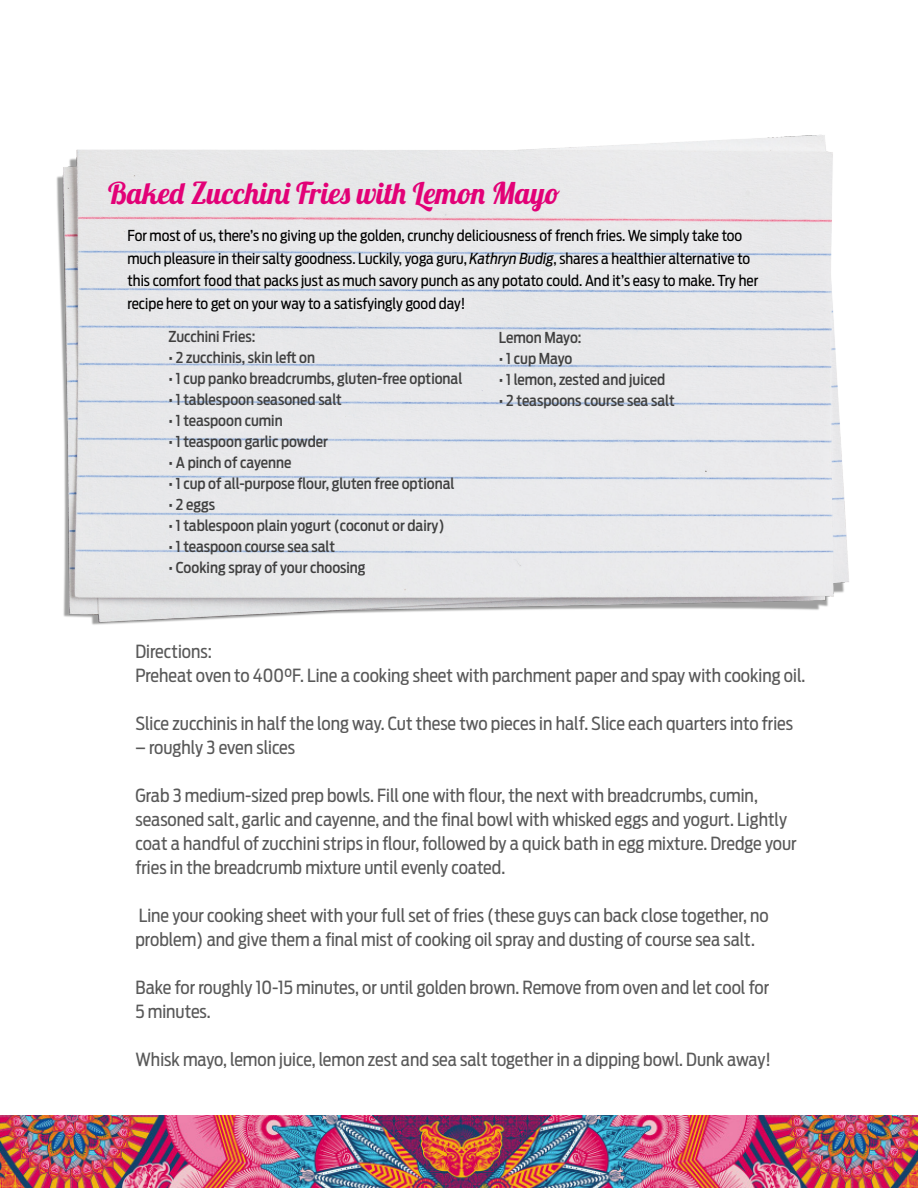
<style>
.page{position:relative;width:918px;height:1188px;background:#fff}
.page>*{position:absolute;margin:0;border:0;box-sizing:border-box;transform-origin:0 0}
.t1{font:30px "Lobster 1.4";color:#e20177}
.t2{font:18px/24px "Ford Antenna Cond";color:#595959}
.t3{font:500 15px "Ford Antenna Cond";color:#404040}
.t4{font:15px/22.5px "Ford Antenna Cond";color:#000}
.s1{font-style:italic}
</style>
<div class="page">
<img style="left:0;top:1116px;width:918px;height:72px">
<img style="left:56px;top:135px;width:793px;height:490px">
<p class="t1" style="left:108px;top:174px;width:454px">Baked Zucchini Fries with Lemon Mayo</p>
<p class="t4" style="left:128px;top:223px;width:632px">For most of us, there’s no giving up the golden, crunchy deliciousness of french fries. We simply take too much pleasure in their salty goodness. Luckily, yoga guru, <span class="s1">Kathryn Budig</span>, shares a healthier alternative to this comfort food that packs just as much savory punch as any potato could. And it’s easy to make. Try her recipe here to get on your way to a satisfyingly good day!</p>
<p class="t3" style="left:168px;top:323px;width:88px">Zucchini Fries:</p>
<p class="t3" style="left:168px;top:344px;width:148px">• 2 zucchinis, skin left on</p>
<p class="t3" style="left:168px;top:365px;width:295px">• 1 cup panko breadcrumbs, gluten-free optional</p>
<p class="t3" style="left:168px;top:386px;width:175px">• 1 tablespoon seasoned salt</p>
<p class="t3" style="left:168px;top:407px;width:116px">• 1 teaspoon cumin</p>
<p class="t3" style="left:168px;top:428px;width:161px">• 1 teaspoon garlic powder</p>
<p class="t3" style="left:168px;top:449px;width:124px">• A pinch of cayenne</p>
<p class="t3" style="left:168px;top:470px;width:288px">• 1 cup of all-purpose flour, gluten free optional</p>
<p class="t3" style="left:168px;top:491px;width:48px">• 2 eggs</p>
<p class="t3" style="left:168px;top:512px;width:278px">• 1 tablespoon plain yogurt (coconut or dairy)</p>
<p class="t3" style="left:168px;top:533px;width:168px">• 1 teaspoon course sea salt</p>
<p class="t3" style="left:168px;top:554px;width:199px">• Cooking spray of your choosing</p>
<p class="t3" style="left:499px;top:324px;width:84px">Lemon Mayo:</p>
<p class="t3" style="left:499px;top:345px;width:75px">• 1 cup Mayo</p>
<p class="t3" style="left:499px;top:366px;width:168px">• 1 lemon, zested and juiced</p>
<p class="t3" style="left:499px;top:387px;width:177px">• 2 teaspoons course sea salt</p>
<p class="t2" style="left:135px;top:638px;width:78px">Directions:</p>
<p class="t2" style="left:135px;top:662px;width:671px">Preheat oven to 400°F. Line a cooking sheet with parchment paper and spay with cooking oil.</p>
<p class="t2" style="left:135px;top:710px;width:659px">Slice zucchinis in half the long way. Cut these two pieces in half. Slice each quarters into fries</p>
<p class="t2" style="left:135px;top:734px;width:161px">– roughly 3 even slices</p>
<p class="t2" style="left:135px;top:782px;width:624px">Grab 3 medium-sized prep bowls. Fill one with flour, the next with breadcrumbs, cumin,</p>
<p class="t2" style="left:135px;top:806px;width:663px">seasoned salt, garlic and cayenne, and the final bowl with whisked eggs and yogurt. Lightly coat a handful of zucchini strips in flour, followed by a quick bath in egg mixture. Dredge your fries in the breadcrumb mixture until evenly coated.</p>
<p class="t2" style="left:135px;top:902px;width:635px">Line your cooking sheet with your full set of fries (these guys can back close together, no problem) and give them a final mist of cooking oil spray and dusting of course sea salt.</p>
<p class="t2" style="left:135px;top:974px;width:635px">Bake for roughly 10-15 minutes, or until golden brown. Remove from oven and let cool for</p>
<p class="t2" style="left:135px;top:998px;width:77px">5 minutes.</p>
<p class="t2" style="left:135px;top:1046px;width:637px">Whisk mayo, lemon juice, lemon zest and sea salt together in a dipping bowl. Dunk away!</p>
</div>
